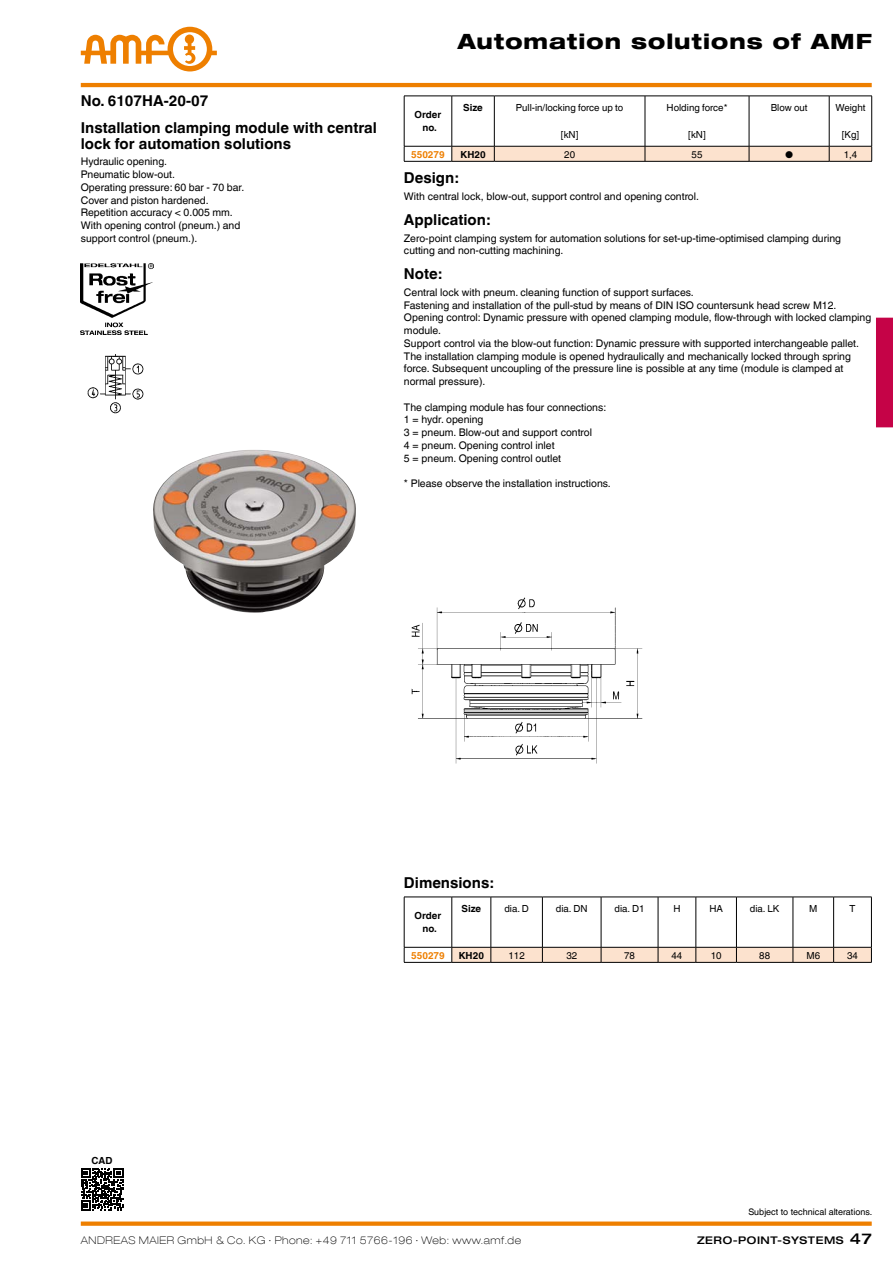
<style>
.page{position:relative;width:893px;height:1263px;background:#fff}
.page>*{position:absolute;margin:0;border:0;box-sizing:border-box;transform-origin:0 0}
.t1{font:800 expanded 21px "Helvetica Neue LT Com";letter-spacing:.05em;color:#000}
.t2{font:700 15px/16px "Helvetica World";color:#000}
.t3{font:10.5px/12.8px "Helvetica World";color:#000}
.t4{font:100 expanded 10.5px "Helvetica Neue LT Com";letter-spacing:.05em;color:#000}
.t5{font:500 expanded 10.5px "Helvetica Neue LT Com";letter-spacing:.05em;color:#000}
.t6{font:9.75px "Helvetica World";color:#000}
.t7{font:700 9.75px/12.8px "Helvetica World";color:#000;text-align:center}
.t8{font:700 9.75px "Helvetica World";color:#ee7f00}
.t9{font:9px "Helvetica World";color:#000}
.s1{font-size:15px}
</style>
<div class="page">
<hr style="left:81px;top:83px;width:791px;height:4px;background:#ee7f00">
<svg style="left:81px;top:27px;width:136px;height:44px"></svg>
<div style="left:876px;top:318px;width:17px;height:109px;background:#c50347"></div>
<div style="left:81px;top:1221px;width:791px;height:5px;background:#ee7f00"></div>
<svg style="left:404px;top:96px;width:468px;height:65px"></svg>
<hr style="left:404px;top:161px;width:48px;height:1px;background:#000">
<hr style="left:452px;top:161px;width:42px;height:1px;background:#000">
<hr style="left:494px;top:161px;width:151px;height:1px;background:#000">
<hr style="left:645px;top:161px;width:104px;height:1px;background:#000">
<hr style="left:749px;top:161px;width:80px;height:1px;background:#000">
<hr style="left:829px;top:161px;width:43px;height:1px;background:#000">
<svg style="left:404px;top:897px;width:468px;height:65px"></svg>
<hr style="left:404px;top:962px;width:48px;height:1px;background:#000">
<hr style="left:452px;top:962px;width:39px;height:1px;background:#000">
<hr style="left:491px;top:962px;width:51px;height:1px;background:#000">
<hr style="left:542px;top:962px;width:59px;height:1px;background:#000">
<hr style="left:601px;top:962px;width:57px;height:1px;background:#000">
<hr style="left:658px;top:962px;width:38px;height:1px;background:#000">
<hr style="left:696px;top:962px;width:40px;height:1px;background:#000">
<hr style="left:736px;top:962px;width:57px;height:1px;background:#000">
<hr style="left:793px;top:962px;width:41px;height:1px;background:#000">
<hr style="left:834px;top:962px;width:38px;height:1px;background:#000">
<img style="left:411px;top:597px;width:232px;height:167px">
<img style="left:153px;top:450px;width:203px;height:163px">
<svg style="left:81px;top:1168px;width:42px;height:42px"></svg>
<img style="left:81px;top:264px;width:72px;height:70px">
<img style="left:87px;top:354px;width:57px;height:60px">
<h2 class="t2" style="left:81px;top:93px;width:129px">No. 6107HA-20-07</h2>
<h2 class="t2" style="left:81px;top:120px;width:298px">Installation clamping module with central lock for automation solutions</h2>
<p class="t3" style="left:81px;top:155px;width:165px">Hydraulic opening.<br>Pneumatic blow-out.<br>Operating pressure: 60 bar - 70 bar.<br>Cover and piston hardened.<br>Repetition accuracy &lt; 0.005 mm.<br>With opening control (pneum.) and support control (pneum.).</p>
<h1 class="t1" style="left:458px;top:28px;width:375px">Automation solutions of AMF</h1>
<p class="t7" style="left:415px;top:108px;width:28px">Order no.</p>
<p class="t7" style="left:463px;top:102px;width:21px">Size</p>
<p class="t6" style="left:516px;top:102px;width:109px">Pull-in/locking force up to</p>
<p class="t6" style="left:561px;top:129px;width:19px">[kN]</p>
<p class="t6" style="left:667px;top:102px;width:62px">Holding force*</p>
<p class="t6" style="left:688px;top:129px;width:19px">[kN]</p>
<p class="t6" style="left:771px;top:102px;width:38px">Blow out</p>
<p class="t6" style="left:835px;top:102px;width:31px">Weight</p>
<p class="t6" style="left:842px;top:129px;width:19px">[Kg]</p>
<p class="t8" style="left:411px;top:148px;width:35px">550279</p>
<p class="t7" style="left:460px;top:148px;width:27px">KH20</p>
<p class="t6" style="left:564px;top:148px;width:12px">20</p>
<p class="t6" style="left:692px;top:148px;width:12px">55</p>
<p class="t6" style="left:785px;top:148px;width:10px">●</p>
<p class="t6" style="left:844px;top:148px;width:15px">1,4</p>
<h2 class="t2" style="left:404px;top:170px;width:56px">Design:</h2>
<p class="t3" style="left:404px;top:190px;width:297px">With central lock, blow-out, support control and opening control.</p>
<h2 class="t2" style="left:404px;top:211px;width:88px">Application:</h2>
<p class="t3" style="left:404px;top:232px;width:439px">Zero-point clamping system for automation solutions for set-up-time-optimised clamping during cutting and non-cutting machining.</p>
<h2 class="t2" style="left:404px;top:266px;width:39px">Note:</h2>
<p class="t3" style="left:404px;top:286px;width:469px">Central lock with pneum. cleaning function of support surfaces.<br>Fastening and installation of the pull-stud by means of DIN ISO countersunk head screw M12.<br>Opening control: Dynamic pressure with opened clamping module, flow-through with locked clamping module.<br>Support control via the blow-out function: Dynamic pressure with supported interchangeable pallet.<br>The installation clamping module is opened hydraulically and mechanically locked through spring force. Subsequent uncoupling of the pressure line is possible at any time (module is clamped at normal pressure).</p>
<p class="t3" style="left:404px;top:400px;width:204px">The clamping module has four connections:<br>1 = hydr. opening<br>3 = pneum. Blow-out and support control<br>4 = pneum. Opening control inlet<br>5 = pneum. Opening control outlet</p>
<p class="t3" style="left:404px;top:477px;width:208px">* Please observe the installation instructions.</p>
<p class="t7" style="left:92px;top:1154px;width:22px">CAD</p>
<h2 class="t2" style="left:404px;top:875px;width:91px">Dimensions:</h2>
<p class="t7" style="left:415px;top:909px;width:28px">Order no.</p>
<p class="t7" style="left:461px;top:903px;width:21px">Size</p>
<p class="t6" style="left:504px;top:903px;width:26px">dia. D</p>
<p class="t6" style="left:556px;top:903px;width:33px">dia. DN</p>
<p class="t6" style="left:615px;top:903px;width:32px">dia. D1</p>
<p class="t6" style="left:673px;top:903px;width:9px">H</p>
<p class="t6" style="left:709px;top:903px;width:15px">HA</p>
<p class="t6" style="left:750px;top:903px;width:31px">dia. LK</p>
<p class="t6" style="left:809px;top:903px;width:10px">M</p>
<p class="t6" style="left:850px;top:903px;width:7px">T</p>
<p class="t8" style="left:411px;top:949px;width:35px">550279</p>
<p class="t7" style="left:459px;top:949px;width:27px">KH20</p>
<p class="t6" style="left:508px;top:949px;width:18px">112</p>
<p class="t6" style="left:566px;top:949px;width:12px">32</p>
<p class="t6" style="left:624px;top:949px;width:12px">78</p>
<p class="t6" style="left:671px;top:949px;width:12px">44</p>
<p class="t6" style="left:711px;top:949px;width:12px">10</p>
<p class="t6" style="left:759px;top:949px;width:12px">88</p>
<p class="t6" style="left:806px;top:949px;width:15px">M6</p>
<p class="t6" style="left:847px;top:949px;width:12px">34</p>
<p class="t9" style="left:748px;top:1207px;width:125px">Subject to technical alterations.</p>
<p class="t4" style="left:81px;top:1233px;width:442px">ANDREAS MAIER GmbH &amp; Co. KG ∙ Phone: +49 711 5766-196 ∙ Web: www.amf.de</p>
<p class="t5" style="left:697px;top:1233px;width:176px">ZERO-POINT-SYSTEMS <span class="s1">47</span></p>
</div>
